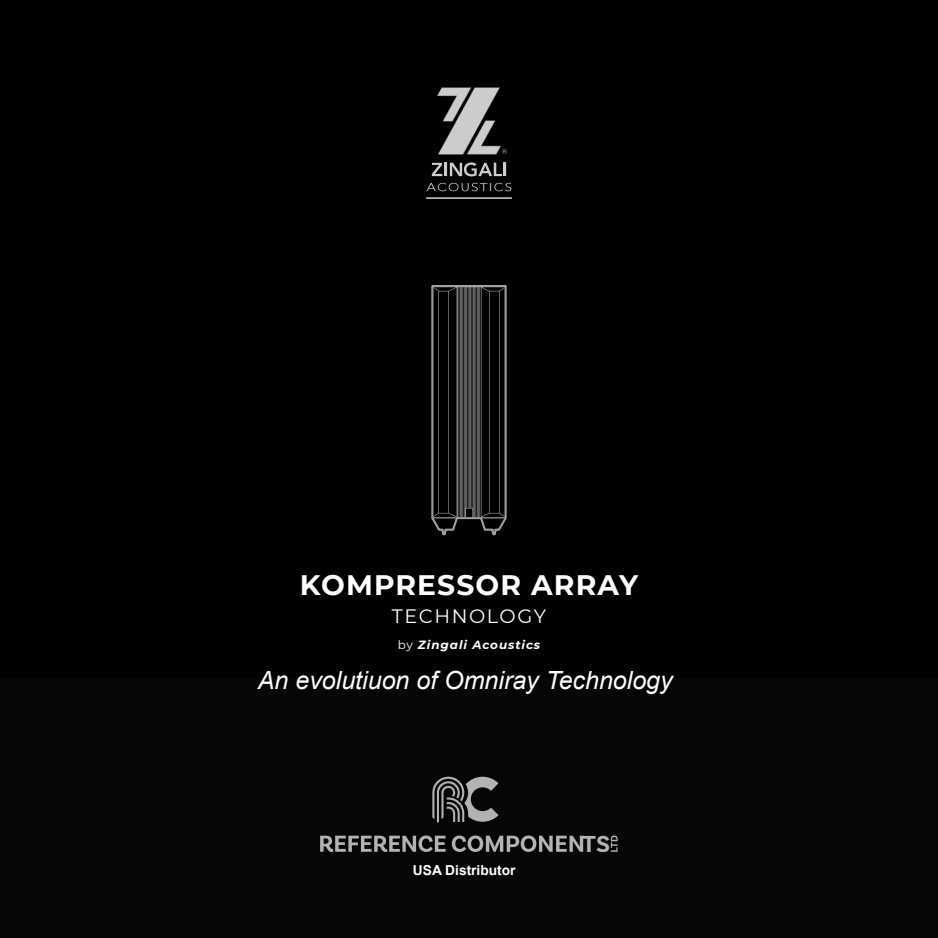
<style>
.page{position:relative;width:938px;height:938px;background:#060705}
.page>*{position:absolute;margin:0;border:0;box-sizing:border-box;transform-origin:0 0}
.t1{font:700 28.12px "Montserrat";letter-spacing:.04em;color:#fff}
.t2{font:italic 25px "Arial";color:#fff}
.t3{font:700 24.38px "Basic Sans";color:#b5b2b3}
.t4{font:19.38px "Montserrat";letter-spacing:.08em;color:#fff}
.t5{font:700 13.75px "Arial";color:#fff}
.t6{font:italic 700 11.88px "Montserrat";letter-spacing:.08em;color:#fff}
.s1{font-weight:400;font-style:normal}
</style>
<div class="page">
<svg style="left:320px;top:835px;width:125px;height:16px"></svg>
<svg style="left:452px;top:835px;width:131px;height:16px"></svg>
<svg style="left:432px;top:776px;width:66px;height:46px"></svg>
<svg style="left:611px;top:835px;width:6px;height:16px"></svg>
<div style="left:1px;top:0;width:936px;height:677px;background:#000"></div>
<svg style="left:431px;top:285px;width:75px;height:250px"></svg>
<svg style="left:432px;top:162px;width:74px;height:14px"></svg>
<svg style="left:426px;top:183px;width:85px;height:8px"></svg>
<svg style="left:426px;top:197px;width:86px;height:2px"></svg>
<svg style="left:437px;top:88px;width:70px;height:66px"></svg>
<p class="t1" style="left:300px;top:564px;width:339px">KOMPRESSOR ARRAY</p>
<p class="t4" style="left:392px;top:602px;width:156px">TECHNOLOGY</p>
<p class="t6" style="left:397px;top:636px;width:144px"><span class="s1">by</span> Zingali Acoustics</p>
<p class="t2" style="left:258px;top:663px;width:416px">An evolutiuon of Omniray Technology</p>
<p class="t5" style="left:413px;top:860px;width:104px">USA Distributor</p>
<p class="t3" style="left:583px;top:828px;width:29px">TS</p>
</div>
